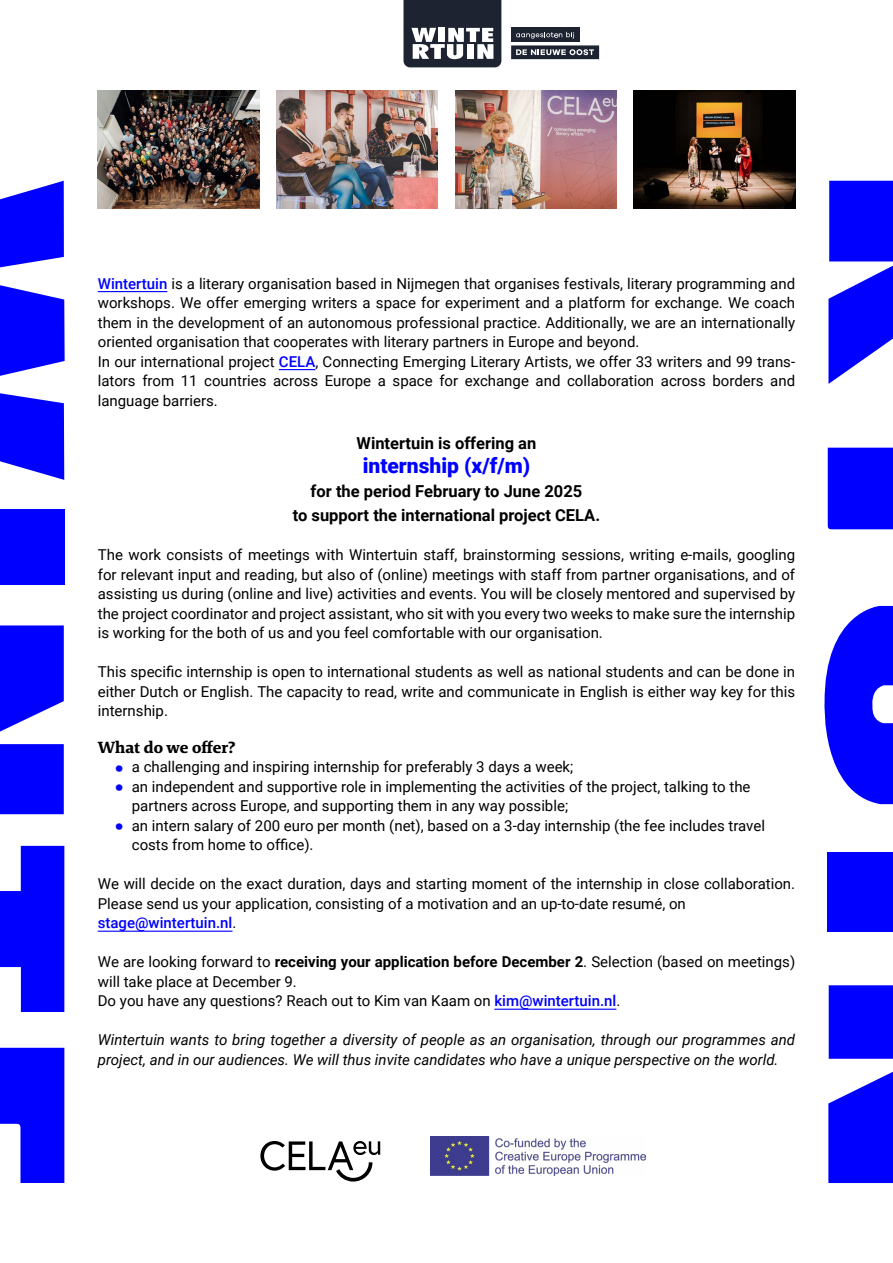
<style>
.page{position:relative;width:893px;height:1263px;background:#fff}
.page>*{position:absolute;margin:0;border:0;box-sizing:border-box;transform-origin:0 0}
.t1{font:900 21px "Roboto";color:#00f}
.t2{font:700 16.5px/24px "Roboto";color:#000;text-align:center}
.t3{font:700 16.5px "Brando";color:#000}
.t4{font:15px/19.5px "Roboto";color:#000}
.t5{font:italic 15px/19.5px "Roboto";color:#000}
.s1{font-weight:500;color:#00f}
.s2{font-family:"Ubuntu";font-weight:500;font-size:24px;color:#00f}
.s3{font-weight:700}
</style>
<div class="page">
<hr style="left:98px;top:291px;width:69px;height:1px;background:#00f">
<hr style="left:279px;top:369px;width:36px;height:1px;background:#00f">
<hr style="left:98px;top:931px;width:134px;height:1px;background:#00f">
<hr style="left:494px;top:1009px;width:122px;height:1px;background:#00f">
<div style="left:828px;top:447px;width:65px;height:83px;background:#00f"></div>
<div style="left:828px;top:851px;width:65px;height:80px;background:#00f"></div>
<svg style="left:824px;top:606px;width:69px;height:198px"></svg>
<svg style="left:828px;top:985px;width:65px;height:198px;background:#2727ff"></svg>
<svg style="left:828px;top:181px;width:65px;height:203px"></svg>
<svg style="left:0;top:1048px;width:64px;height:135px;background:#2424ff"></svg>
<svg style="left:0;top:846px;width:64px;height:166px"></svg>
<div style="left:0;top:509px;width:64px;height:76px;background:#00f"></div>
<svg style="left:0;top:625px;width:64px;height:189px;background:#2626ff"></svg>
<svg style="left:0;top:181px;width:65px;height:299px"></svg>
<svg style="left:403px;top:0;width:98px;height:67px"></svg>
<div style="left:511px;top:28px;width:68px;height:14px;background:#1d2331"></div>
<svg style="left:516px;top:32px;width:58px;height:7px"></svg>
<div style="left:511px;top:45px;width:88px;height:14px;background:#1d2331"></div>
<svg style="left:516px;top:49px;width:78px;height:6px"></svg>
<img style="left:98px;top:91px;width:161px;height:117px">
<img style="left:276px;top:91px;width:162px;height:117px">
<img style="left:455px;top:91px;width:162px;height:117px">
<img style="left:634px;top:91px;width:161px;height:117px">
<svg style="left:260px;top:1141px;width:120px;height:41px"></svg>
<img style="left:431px;top:1136px;width:214px;height:40px">
<p class="t4" style="left:98px;top:273px;width:699px"><span class="s1">Wintertuin</span> is a literary organisation based in Nijmegen that organises festivals, literary programming and workshops. We offer emerging writers a space for experiment and a platform for exchange. We coach them in the development of an autonomous professional practice. Additionally, we are an internationally oriented organisation that cooperates with literary partners in Europe and beyond.<br>In our international project <span class="s1">CELA</span>, Connecting Emerging Literary Artists, we offer 33 writers and 99 trans&shy;lators from 11 countries across Europe a space for exchange and collaboration across borders and language barriers.</p>
<p class="t2" style="left:357px;top:431px;width:181px">Wintertuin is offering an</p>
<h1 class="t1" style="left:363px;top:451px;width:169px">internship (x/f/m)</h1>
<p class="t2" style="left:293px;top:479px;width:309px">for the period February to June 2025<br>to support the international project CELA.</p>
<p class="t4" style="left:98px;top:544px;width:699px;text-align:justify">The work consists of meetings with Wintertuin staff, brainstorming sessions, writing e-mails, googling for relevant input and reading, but also of (online) meetings with staff from partner organisations, and of assisting us during (online and live) activities and events. You will be closely mentored and supervised by the project coordinator and project assistant, who sit with you every two weeks to make sure the internship is working for the both of us and you feel comfortable with our organisation.</p>
<p class="t4" style="left:98px;top:661px;width:699px;text-align:justify">This specific internship is open to international students as well as national students and can be done in either Dutch or English. The capacity to read, write and communicate in English is either way key for this internship.</p>
<p class="t3" style="left:98px;top:736px;width:139px">What do we offer?</p>
<p class="t4" style="left:115px;top:756px;width:460px"><span class="s2">•</span> a challenging and inspiring internship for preferably 3 days a week;</p>
<p class="t4" style="left:132px;top:776px;width:620px;text-indent:-17px"><span class="s2">•</span> an independent and supportive role in implementing the activities of the project, talking to the partners across Europe, and supporting them in any way possible;</p>
<p class="t4" style="left:132px;top:815px;width:635px;text-indent:-17px"><span class="s2">•</span> an intern salary of 200 euro per month (net), based on a 3-day internship (the fee includes travel costs from home to office).</p>
<p class="t4" style="left:98px;top:873px;width:699px">We will decide on the exact duration, days and starting moment of the internship in close collaboration.<br>Please send us your application, consisting of a motivation and an up-to-date resumé, on <span class="s1">stage@wintertuin.nl</span>.</p>
<p class="t4" style="left:98px;top:951px;width:699px">We are looking forward to <span class="s3">receiving your application before December 2</span>. Selection (based on meetings) will take place at December 9.<br>Do you have any questions? Reach out to Kim van Kaam on <span class="s1">kim@wintertuin.nl</span>.</p>
<p class="t5" style="left:98px;top:1029px;width:699px">Wintertuin wants to bring together a diversity of people as an organisation, through our programmes and project, and in our audiences. We will thus invite candidates who have a unique perspective on the world.</p>
</div>
